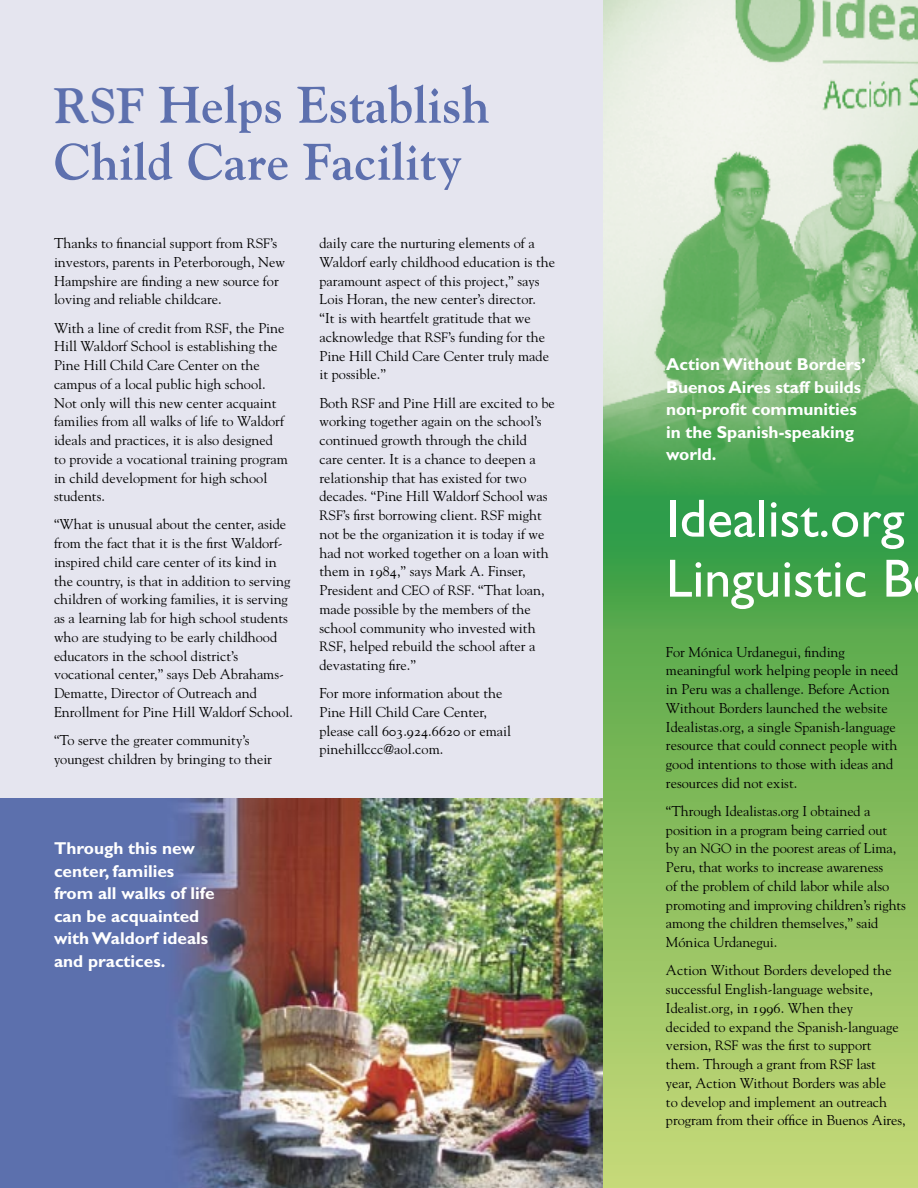
<style>
.page{position:relative;width:918px;height:1188px;background:#fff}
.page>*{position:absolute;margin:0;border:0;box-sizing:border-box;transform-origin:0 0}
.t1{font:54px/60px "Gill Sans";color:#fff}
.t2{font:700 51px/57px "Goudy";color:#5d70ae}
.t3{font:700 17.25px/22.5px "Gill Sans";color:#fff}
.t4{font:14.25px/18.8px "Goudy";color:#000}
.s1{font-size:49.5px}
.s2{font-size:13.5px}
.s3{font-family:"Goudy SC"}
</style>
<div class="page">
<div style="left:0;top:0;width:612px;height:1188px;background:#e5e5ef"></div>
<img style="left:0;top:798px;width:603px;height:390px">
<img style="left:603px;top:0;width:315px;height:409px">
<svg style="left:603px;top:629px;width:315px;height:559px;background:#92c262"></svg>
<img style="left:603px;top:409px;width:315px;height:220px">
<h2 class="t2" style="left:54px;top:75px;width:437px"><span class="s1">RSF</span> Helps Establish<br>Child Care Facility</h2>
<p class="t4" style="left:54px;top:233px;width:233px">Thanks to financial support from <span class="s2">RSF</span>’s investors, parents in Peterborough, New Hampshire are finding a new source for loving and reliable childcare.</p>
<p class="t4" style="left:54px;top:318px;width:235px">With a line of credit from <span class="s2">RSF</span>, the Pine Hill Waldorf School is establishing the Pine Hill Child Care Center on the campus of a local public high school.<br>Not only will this new center acquaint families from all walks of life to Waldorf ideals and practices, it is also designed to provide a vocational training program in child development for high school students.</p>
<p class="t4" style="left:54px;top:515px;width:241px">“What is unusual about the center, aside from the fact that it is the first Waldorf&shy;inspired child care center of its kind in the country, is that in addition to serving children of working families, it is serving as a learning lab for high school students who are studying to be early childhood educators in the school district’s vocational center,” says Deb Abrahams-Dematte, Director of Outreach and Enrollment for Pine Hill Waldorf School.</p>
<p class="t4" style="left:54px;top:730px;width:220px">“To serve the greater community’s youngest children by bringing to their</p>
<p class="t4" style="left:320px;top:233px;width:237px">daily care the nurturing elements of a Waldorf early childhood education is the paramount aspect of this project,” says Lois Horan, the new center’s director.<br>“It is with heartfelt gratitude that we acknowledge that <span class="s2">RSF</span>’s funding for the Pine Hill Child Care Center truly made it possible.”</p>
<p class="t4" style="left:319px;top:393px;width:237px">Both <span class="s2">RSF</span> and Pine Hill are excited to be working together again on the school’s continued growth through the child<br>care center. It is a chance to deepen a relationship that has existed for two decades. “Pine Hill Waldorf School was <span class="s2">RSF</span>’s first borrowing client. <span class="s2">RSF</span> might not be the organization it is today if we had not worked together on a loan with them in <span class="s3">1984</span>,” says Mark A. Finser, President and <span class="s2">CEO</span> of <span class="s2">RSF</span>. “That loan, made possible by the members of the school community who invested with <span class="s2">RSF</span>, helped rebuild the school after a devastating fire.”</p>
<p class="t4" style="left:319px;top:683px;width:193px">For more information about the<br>Pine Hill Child Care Center, please call <span class="s3">603.924.6620</span> or email pinehillccc@aol.com.</p>
<p class="t3" style="left:54px;top:837px;width:162px">Through this new center, families from all walks of life can be acquainted with Waldorf ideals and practices.</p>
<p class="t3" style="left:666px;top:353px;width:201px">Action Without Borders’<br>Buenos Aires staff builds non-profit communities in the Spanish-speaking world.</p>
<h1 class="t1" style="left:666px;top:489px;width:248px">Idealist.org<br>Linguistic B</h1>
<p class="t4" style="left:666px;top:642px;width:234px">For Mónica Urdanegui, finding meaningful work helping people in need in Peru was a challenge. Before Action Without Borders launched the website Idealistas.org, a single Spanish-language resource that could connect people with good intentions to those with ideas and resources did not exist.</p>
<p class="t4" style="left:666px;top:801px;width:242px">“Through Idealistas.org I obtained a position in a program being carried out<br>by an <span class="s2">NGO</span> in the poorest areas of Lima, Peru, that works to increase awareness<br>of the problem of child labor while also promoting and improving children’s rights among the children themselves,” said Mónica Urdanegui.</p>
<p class="t4" style="left:666px;top:961px;width:241px">Action Without Borders developed the successful English-language website, Idealist.org, in <span class="s3">1996</span>. When they<br>decided to expand the Spanish-language version, <span class="s2">RSF</span> was the first to support them. Through a grant from <span class="s2">RSF</span> last year, Action Without Borders was able<br>to develop and implement an outreach program from their office in Buenos Aires,</p>
</div>
